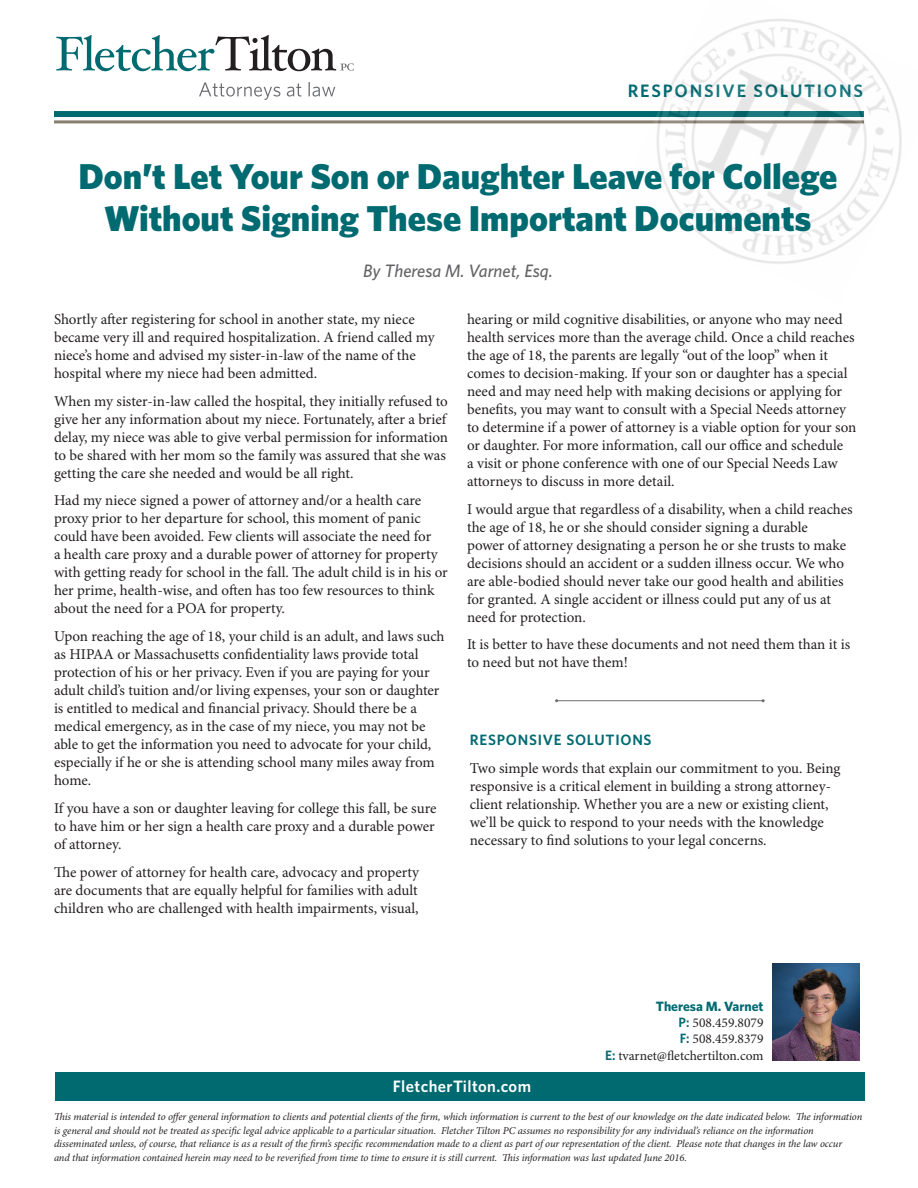
<style>
.page{position:relative;width:918px;height:1188px;background:#fff}
.page>*{position:absolute;margin:0;border:0;box-sizing:border-box;transform-origin:0 0}
.t1{font:900 36px/42px "Whitney";color:#006a71;text-align:center}
.t2{font:italic 500 18px "Whitney";color:#636366}
.t3{font:600 18px "Whitney";letter-spacing:.1em;color:#006a71}
.t4{font:600 16.5px "Whitney";letter-spacing:.025em;color:#fff}
.t5{font:15px/18px "Minion Pro";letter-spacing:-.005em;color:#231f20}
.t6{font:600 15px "Whitney";letter-spacing:.05em;color:#006a71}
.t7{font:13.5px/16.4px "Minion Pro";color:#231f20;text-align:right}
.t8{font:700 13.5px "Whitney";color:#006a71}
.t9{font:italic 10.5px/13.5px "Minion Pro";letter-spacing:-.01em;color:#231f20}
.s1{font-family:"Whitney";font-weight:600;color:#006a71}
</style>
<div class="page">
<svg style="left:56px;top:35px;width:298px;height:36px"></svg>
<svg style="left:199px;top:82px;width:81px;height:18px"></svg>
<svg style="left:287px;top:83px;width:15px;height:14px"></svg>
<svg style="left:309px;top:82px;width:26px;height:15px"></svg>
<div style="left:54px;top:111px;width:810px;height:6px;background:#006a71"></div>
<hr style="left:54px;top:120px;width:810px;height:3px;background:#887f6f">
<img style="left:617px;top:19px;width:285px;height:245px">
<hr style="left:557px;top:700px;width:206px;height:1px;background:#6c6d70">
<img style="left:772px;top:964px;width:88px;height:96px">
<div style="left:55px;top:1072px;width:810px;height:29px;background:#006a71"></div>
<p class="t3" style="left:628px;top:78px;width:237px">RESPONSIVE SOLUTIONS</p>
<h1 class="t1" style="left:79px;top:154px;width:760px">Don’t Let Your Son or Daughter Leave for College<br>Without Signing These Important Documents</h1>
<p class="t2" style="left:363px;top:259px;width:191px">By Theresa M. Varnet, Esq.</p>
<p class="t5" style="left:54px;top:311px;width:382px">Shortly after registering for school in another state, my niece became very ill and required hospitalization. A friend called my niece’s home and advised my sister-in-law of the name of the hospital where my niece had been admitted.</p>
<p class="t5" style="left:54px;top:392px;width:396px">When my sister-in-law called the hospital, they initially refused to give her any information about my niece. Fortunately, after a brief delay, my niece was able to give verbal permission for information to be shared with her mom so the family was assured that she was getting the care she needed and would be all right.</p>
<p class="t5" style="left:54px;top:492px;width:395px">Had my niece signed a power of attorney and/or a health care proxy prior to her departure for school, this moment of panic could have been avoided. Few clients will associate the need for<br>a health care proxy and a durable power of attorney for property with getting ready for school in the fall. The adult child is in his or her prime, health-wise, and often has too few resources to think about the need for a POA for property.</p>
<p class="t5" style="left:54px;top:628px;width:392px">Upon reaching the age of 18, your child is an adult, and laws such as HIPAA or Massachusetts confidentiality laws provide total protection of his or her privacy. Even if you are paying for your adult child’s tuition and/or living expenses, your son or daughter is entitled to medical and financial privacy. Should there be a medical emergency, as in the case of my niece, you may not be able to get the information you need to advocate for your child, especially if he or she is attending school many miles away from home.</p>
<p class="t5" style="left:54px;top:800px;width:384px;text-align:justify">If you have a son or daughter leaving for college this fall, be sure to have him or her sign a health care proxy and a durable power of attorney.</p>
<p class="t5" style="left:54px;top:863px;width:366px;text-align:justify">The power of attorney for health care, advocacy and property are documents that are equally helpful for families with adult children who are challenged with health impairments, visual,</p>
<p class="t5" style="left:467px;top:311px;width:391px">hearing or mild cognitive disabilities, or anyone who may need health services more than the average child. Once a child reaches the age of 18, the parents are legally “out of the loop” when it comes to decision-making. If your son or daughter has a special need and may need help with making decisions or applying for benefits, you may want to consult with a Special Needs attorney to determine if a power of attorney is a viable option for your son or daughter. For more information, call our office and schedule<br>a visit or phone conference with one of our Special Needs Law attorneys to discuss in more detail.</p>
<p class="t5" style="left:467px;top:500px;width:387px">I would argue that regardless of a disability, when a child reaches the age of 18, he or she should consider signing a durable<br>power of attorney designating a person he or she trusts to make decisions should an accident or a sudden illness occur. We who are able-bodied should never take our good health and abilities for granted. A single accident or illness could put any of us at need for protection.</p>
<p class="t5" style="left:467px;top:636px;width:385px">It is better to have these documents and not need them than it is to need but not have them!</p>
<p class="t6" style="left:470px;top:730px;width:183px">RESPONSIVE SOLUTIONS</p>
<p class="t5" style="left:470px;top:759px;width:372px">Two simple words that explain our commitment to you. Being responsive is a critical element in building a strong attorney&shy;client relationship. Whether you are a new or existing client, we’ll be quick to respond to your needs with the knowledge necessary to find solutions to your legal concerns.</p>
<p class="t8" style="left:656px;top:997px;width:109px">Theresa M. Varnet</p>
<p class="t7" style="left:605px;top:1015px;width:160px"><span class="s1">P:</span> 508.459.8079<br><span class="s1">F:</span> 508.459.8379<br><span class="s1">E:</span> tvarnet@fletchertilton.com</p>
<p class="t4" style="left:393px;top:1075px;width:140px">FletcherTilton.com</p>
<p class="t9" style="left:54px;top:1110px;width:810px">This material is intended to offer general information to clients and potential clients of the firm, which information is current to the best of our knowledge on the date indicated below. The information is general and should not be treated as specific legal advice applicable to a particular situation. Fletcher Tilton PC assumes no responsibility for any individual’s reliance on the information disseminated unless, of course, that reliance is as a result of the firm’s specific recommendation made to a client as part of our representation of the client. Please note that changes in the law occur<br>and that information contained herein may need to be reverified from time to time to ensure it is still current. This information was last updated June 2016.</p>
</div>
